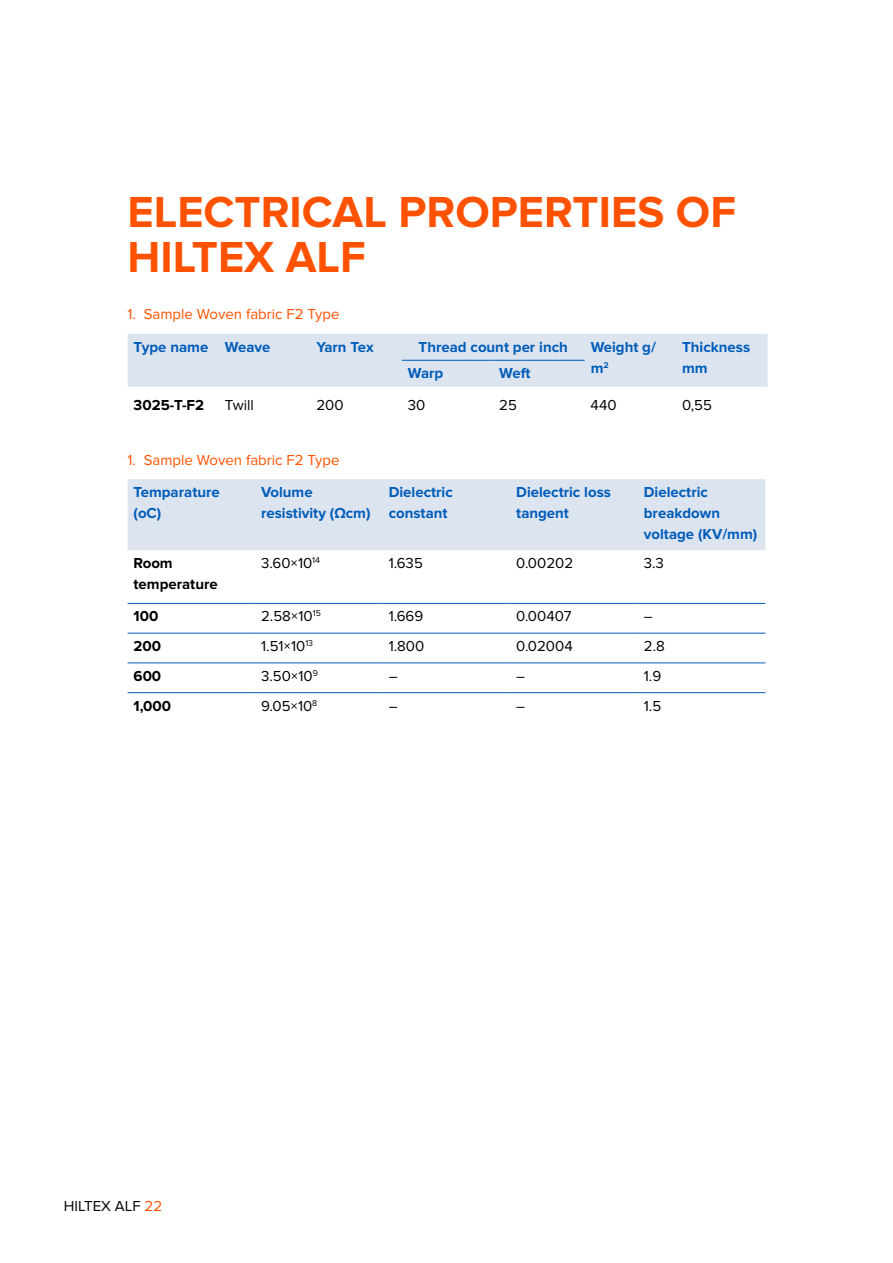
<style>
.page{position:relative;width:893px;height:1263px;background:#fff}
.page>*{position:absolute;margin:0;border:0;box-sizing:border-box;transform-origin:0 0}
.t1{font:700 45px/45px "Proxima Nova";color:#ff5200}
.t2{font:700 15px/21px "Proxima Nova";color:#005cb9}
.t3{font:15px "Proxima Nova";color:#000}
.t4{font:15px "Proxima Nova";color:#ff5200}
.t5{font:700 15px/21px "Proxima Nova";color:#000}
.s1{color:#ff5200}
</style>
<div class="page">
<div style="left:128px;top:334px;width:639px;height:53px;background:#dce4f0"></div>
<hr style="left:402px;top:360px;width:91px;height:1px;background:#005cb9">
<hr style="left:493px;top:360px;width:92px;height:1px;background:#005cb9">
<div style="left:128px;top:479px;width:637px;height:71px;background:#dce4f0"></div>
<hr style="left:128px;top:603px;width:127px;height:1px;background:#005cb9">
<hr style="left:255px;top:603px;width:128px;height:1px;background:#005cb9">
<hr style="left:383px;top:603px;width:127px;height:1px;background:#005cb9">
<hr style="left:510px;top:603px;width:128px;height:1px;background:#005cb9">
<hr style="left:638px;top:603px;width:127px;height:1px;background:#005cb9">
<hr style="left:128px;top:633px;width:127px;height:1px;background:#005cb9">
<hr style="left:255px;top:633px;width:128px;height:1px;background:#005cb9">
<hr style="left:383px;top:633px;width:127px;height:1px;background:#005cb9">
<hr style="left:510px;top:633px;width:128px;height:1px;background:#005cb9">
<hr style="left:638px;top:633px;width:127px;height:1px;background:#005cb9">
<hr style="left:128px;top:663px;width:127px;height:1px;background:#005cb9">
<hr style="left:255px;top:663px;width:128px;height:1px;background:#005cb9">
<hr style="left:383px;top:663px;width:127px;height:1px;background:#005cb9">
<hr style="left:510px;top:663px;width:128px;height:1px;background:#005cb9">
<hr style="left:638px;top:663px;width:127px;height:1px;background:#005cb9">
<hr style="left:128px;top:692px;width:127px;height:1px;background:#005cb9">
<hr style="left:255px;top:692px;width:128px;height:1px;background:#005cb9">
<hr style="left:383px;top:692px;width:127px;height:1px;background:#005cb9">
<hr style="left:510px;top:692px;width:128px;height:1px;background:#005cb9">
<hr style="left:638px;top:692px;width:127px;height:1px;background:#005cb9">
<h1 class="t1" style="left:128px;top:190px;width:610px">ELECTRICAL PROPERTIES OF<br>HILTEX ALF</h1>
<p class="t4" style="left:128px;top:306px;width:213px">1. Sample Woven fabric F2 Type</p>
<p class="t2" style="left:134px;top:336px;width:139px">Type name Weave</p>
<p class="t2" style="left:316px;top:336px;width:59px">Yarn Tex</p>
<p class="t2" style="left:419px;top:336px;width:151px">Thread count per inch</p>
<p class="t2" style="left:591px;top:336px;width:67px">Weight g/ m<sup>2</sup></p>
<p class="t2" style="left:682px;top:336px;width:70px">Thickness</p>
<p class="t2" style="left:408px;top:363px;width:37px">Warp</p>
<p class="t2" style="left:499px;top:363px;width:33px">Weft</p>
<p class="t2" style="left:682px;top:357px;width:27px">mm</p>
<p class="t5" style="left:134px;top:395px;width:72px">3025-T-F2</p>
<p class="t3" style="left:225px;top:397px;width:30px">Twill</p>
<p class="t3" style="left:316px;top:397px;width:29px">200</p>
<p class="t3" style="left:408px;top:397px;width:19px">30</p>
<p class="t3" style="left:499px;top:397px;width:19px">25</p>
<p class="t3" style="left:591px;top:397px;width:27px">440</p>
<p class="t3" style="left:682px;top:397px;width:31px">0,55</p>
<p class="t4" style="left:128px;top:451px;width:213px">1. Sample Woven fabric F2 Type</p>
<p class="t2" style="left:134px;top:482px;width:88px">Temparature (oC)</p>
<p class="t2" style="left:261px;top:482px;width:111px">Volume resistivity (Ωcm)</p>
<p class="t2" style="left:389px;top:482px;width:66px">Dielectric constant</p>
<p class="t2" style="left:516px;top:482px;width:96px">Dielectric loss tangent</p>
<p class="t2" style="left:644px;top:482px;width:115px">Dielectric breakdown voltage (KV/mm)</p>
<p class="t5" style="left:134px;top:553px;width:86px">Room temperature</p>
<p class="t3" style="left:261px;top:554px;width:60px">3.60×10<sup>14</sup></p>
<p class="t3" style="left:389px;top:554px;width:36px">1.635</p>
<p class="t3" style="left:516px;top:554px;width:58px">0.00202</p>
<p class="t3" style="left:644px;top:554px;width:22px">3.3</p>
<p class="t5" style="left:134px;top:606px;width:26px">100</p>
<p class="t3" style="left:261px;top:608px;width:61px">2.58×10<sup>15</sup></p>
<p class="t3" style="left:389px;top:608px;width:36px">1.669</p>
<p class="t3" style="left:516px;top:608px;width:57px">0.00407</p>
<p class="t3" style="left:644px;top:608px;width:10px">―</p>
<p class="t5" style="left:134px;top:636px;width:29px">200</p>
<p class="t3" style="left:261px;top:637px;width:54px">1.51×10<sup>13</sup></p>
<p class="t3" style="left:389px;top:637px;width:37px">1.800</p>
<p class="t3" style="left:516px;top:637px;width:58px">0.02004</p>
<p class="t3" style="left:644px;top:637px;width:22px">2.8</p>
<p class="t5" style="left:134px;top:666px;width:29px">600</p>
<p class="t3" style="left:261px;top:667px;width:58px">3.50×10<sup>9</sup></p>
<p class="t3" style="left:389px;top:667px;width:10px">―</p>
<p class="t3" style="left:516px;top:667px;width:10px">―</p>
<p class="t3" style="left:644px;top:667px;width:19px">1.9</p>
<p class="t5" style="left:134px;top:695px;width:39px">1,000</p>
<p class="t3" style="left:261px;top:697px;width:58px">9.05×10<sup>8</sup></p>
<p class="t3" style="left:389px;top:697px;width:10px">―</p>
<p class="t3" style="left:516px;top:697px;width:10px">―</p>
<p class="t3" style="left:644px;top:697px;width:19px">1.5</p>
<p class="t3" style="left:64px;top:1197px;width:100px">HILTEX ALF <span class="s1">22</span></p>
</div>
